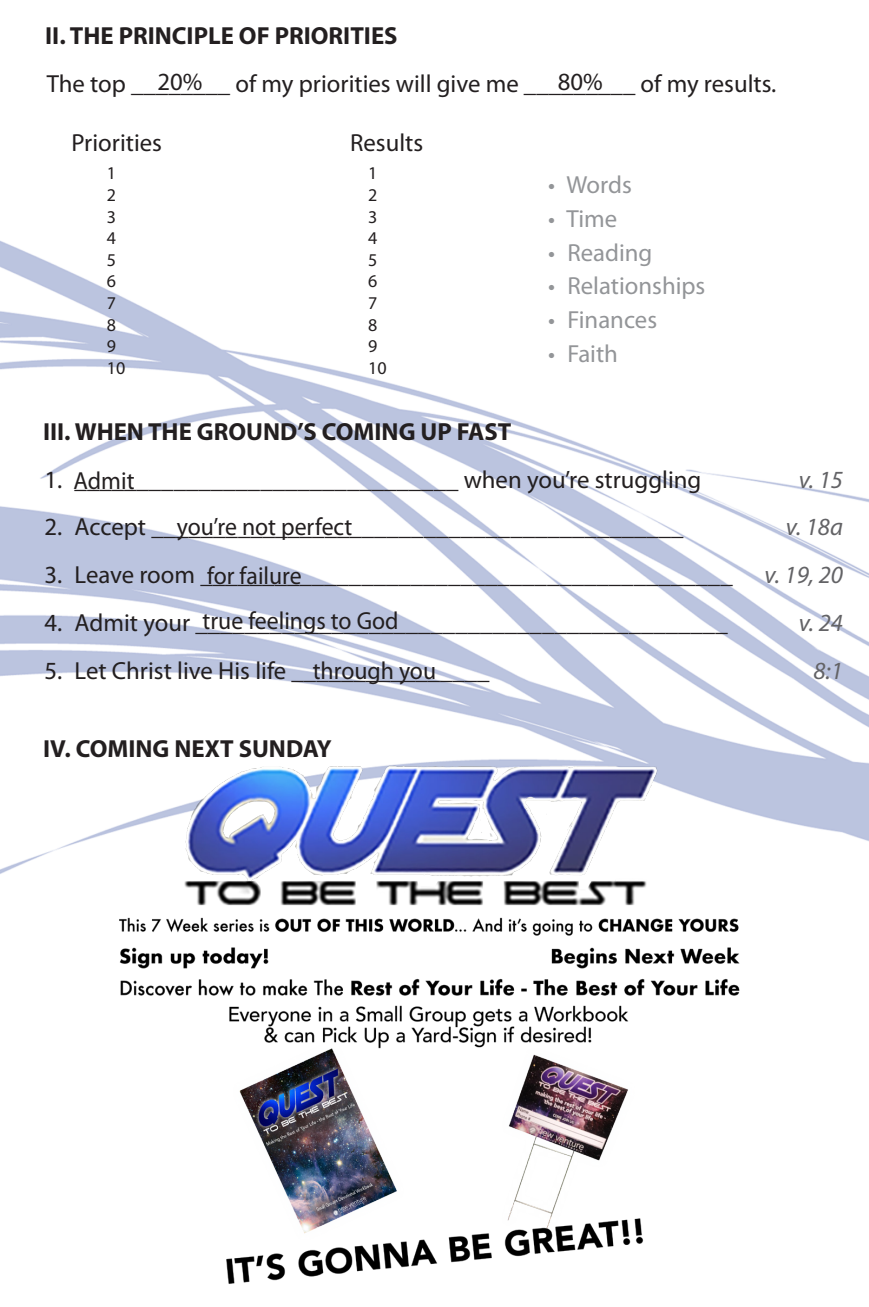
<style>
.page{position:relative;width:869px;height:1307px;background:#fff}
.page>*{position:absolute;margin:0;border:0;box-sizing:border-box;transform-origin:0 0}
.t1{font:24.75px "Myriad Pro";color:#231f20}
.t2{font:700 24.75px "Myriad Pro";color:#231f20}
.t3{font:24.75px "Myriad Pro";color:#231f20;scale:.96 1}
.t4{font:24.75px "Myriad Pro";color:#939598}
.t5{font:italic 24.75px "Myriad Pro";color:#636366}
.t6{font:18px "Myriad Pro";color:#231f20}
</style>
<div class="page">
<img style="left:0;top:240px;width:869px;height:634px">
<img style="left:107px;top:757px;width:643px;height:239px">
<img style="left:226px;top:1005px;width:418px;height:279px">
<p class="t2" style="left:45px;top:19px;width:354px">II. THE PRINCIPLE OF PRIORITIES</p>
<p class="t1" style="left:47px;top:68px;width:731px">The top ________ of my priorities will give me _________ of my results.</p>
<p class="t1" style="left:71px;top:127px;width:92px">Priorities</p>
<p class="t1" style="left:350px;top:127px;width:75px">Results</p>
<p class="t6" style="left:107px;top:162px;width:11px">1</p>
<p class="t6" style="left:368px;top:162px;width:11px">1</p>
<p class="t6" style="left:107px;top:184px;width:11px">2</p>
<p class="t6" style="left:368px;top:184px;width:11px">2</p>
<p class="t6" style="left:107px;top:205px;width:11px">3</p>
<p class="t6" style="left:368px;top:205px;width:11px">3</p>
<p class="t6" style="left:107px;top:227px;width:11px">4</p>
<p class="t6" style="left:368px;top:227px;width:11px">4</p>
<p class="t6" style="left:107px;top:248px;width:11px">5</p>
<p class="t6" style="left:368px;top:248px;width:11px">5</p>
<p class="t6" style="left:107px;top:270px;width:11px">6</p>
<p class="t6" style="left:368px;top:270px;width:11px">6</p>
<p class="t6" style="left:107px;top:292px;width:11px">7</p>
<p class="t6" style="left:368px;top:292px;width:11px">7</p>
<p class="t6" style="left:107px;top:313px;width:11px">8</p>
<p class="t6" style="left:368px;top:313px;width:11px">8</p>
<p class="t6" style="left:107px;top:335px;width:11px">9</p>
<p class="t6" style="left:368px;top:335px;width:11px">9</p>
<p class="t6" style="left:107px;top:356px;width:20px">10</p>
<p class="t6" style="left:368px;top:356px;width:20px">10</p>
<p class="t1" style="left:157px;top:67px;width:46px">20%</p>
<p class="t1" style="left:558px;top:67px;width:46px">80%</p>
<p class="t4" style="left:548px;top:170px;width:85px">• Words</p>
<p class="t4" style="left:548px;top:203px;width:71px">• Time</p>
<p class="t4" style="left:548px;top:237px;width:106px">• Reading</p>
<p class="t4" style="left:548px;top:271px;width:159px">• Relationships</p>
<p class="t4" style="left:548px;top:305px;width:111px">• Finances</p>
<p class="t4" style="left:548px;top:338px;width:71px">• Faith</p>
<p class="t2" style="left:43px;top:415px;width:470px">III. WHEN THE GROUND’S COMING UP FAST</p>
<p class="t1" style="left:44px;top:464px;width:658px">1. _______________________________ when you’re struggling</p>
<p class="t5" style="left:798px;top:464px;width:46px">v. 15</p>
<p class="t1" style="left:44px;top:512px;width:640px">2. Accept ___________________________________________</p>
<p class="t5" style="left:785px;top:512px;width:59px">v. 18a</p>
<p class="t1" style="left:44px;top:559px;width:690px">3. Leave room ___________________________________________</p>
<p class="t5" style="left:764px;top:559px;width:80px">v. 19, 20</p>
<p class="t1" style="left:44px;top:607px;width:684px">4. Admit your ___________________________________________</p>
<p class="t5" style="left:798px;top:607px;width:46px">v. 24</p>
<p class="t1" style="left:44px;top:655px;width:447px">5. Let Christ live His life ________________</p>
<p class="t5" style="left:813px;top:655px;width:31px">8:1</p>
<p class="t3" style="left:74px;top:465px;width:65px">Admit</p>
<p class="t3" style="left:177px;top:511px;width:184px">you’re not perfect</p>
<p class="t3" style="left:207px;top:560px;width:100px">for failure</p>
<p class="t3" style="left:203px;top:605px;width:206px">true feelings to God</p>
<p class="t3" style="left:313px;top:655px;width:130px">through you</p>
<p class="t2" style="left:43px;top:733px;width:290px">IV. COMING NEXT SUNDAY</p>
</div>
